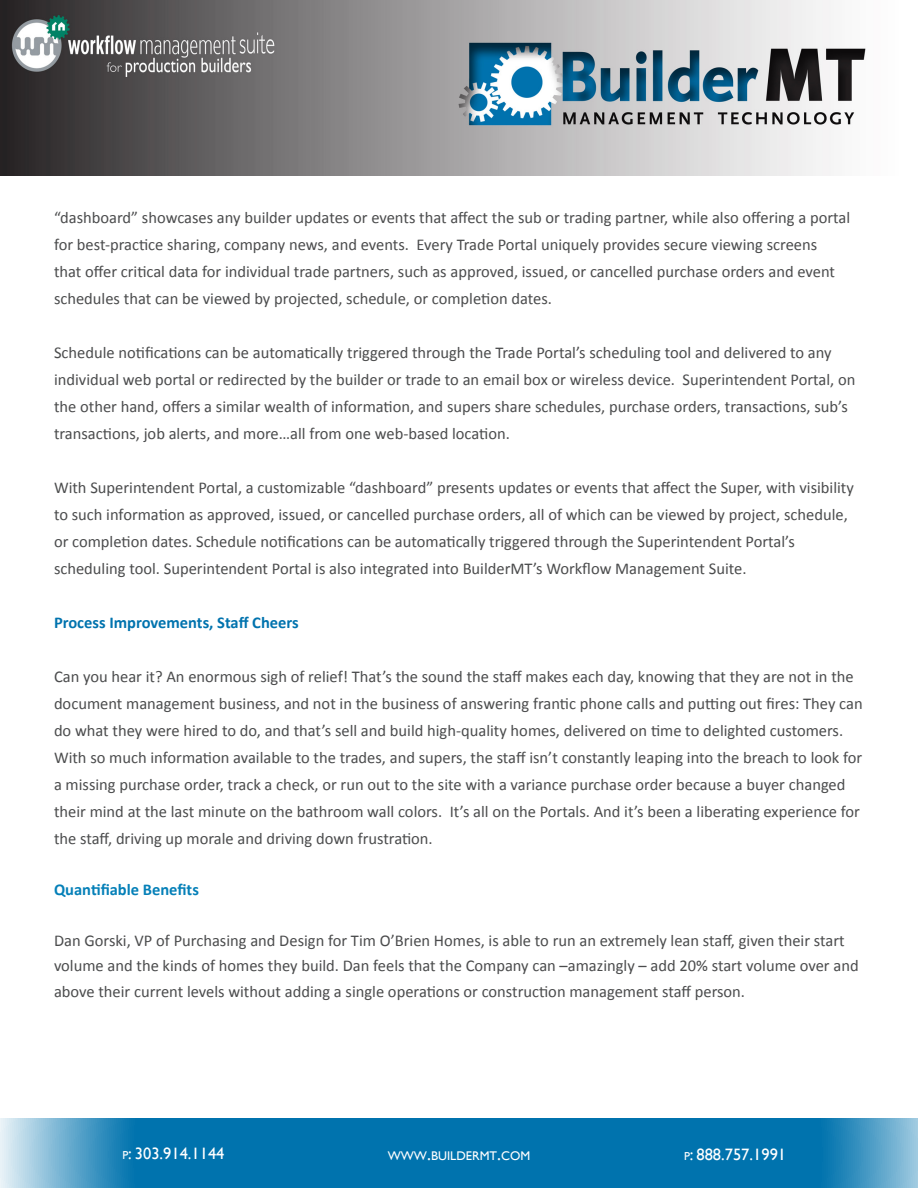
<style>
.page{position:relative;width:918px;height:1188px;background:#fff}
.page>*{position:absolute;margin:0;border:0;box-sizing:border-box;transform-origin:0 0}
.t1{font:16.5px/27px "Calibri";color:#4b4c4d}
.t2{font:700 16.5px "Calibri";color:#0073ae}
.t3{font:16.5px "Gill Sans";color:#fff}
.t4{font:700 16.5px "Calibri";color:#0580b8}
.t5{font:12.6px "Gill Sans";color:#fff}
.s1{font-size:11.55px}
.s2{font-size:18px}
</style>
<div class="page">
<img style="left:0;top:0;width:866px;height:175px">
<svg style="left:0;top:1118px;width:918px;height:70px;background:#1880b5"></svg>
<p class="t1" style="left:54px;top:204px;width:798px">“dashboard” showcases any builder updates or events that affect the sub or trading partner, while also offering a portal for best-practice sharing, company news, and events. Every Trade Portal uniquely provides secure viewing screens<br>that offer critical data for individual trade partners, such as approved, issued, or cancelled purchase orders and event schedules that can be viewed by projected, schedule, or completion dates.</p>
<p class="t1" style="left:54px;top:339px;width:803px">Schedule notifications can be automatically triggered through the Trade Portal’s scheduling tool and delivered to any individual web portal or redirected by the builder or trade to an email box or wireless device. Superintendent Portal, on the other hand, offers a similar wealth of information, and supers share schedules, purchase orders, transactions, sub’s transactions, job alerts, and more…all from one web-based location.</p>
<p class="t1" style="left:54px;top:474px;width:801px">With Superintendent Portal, a customizable “dashboard” presents updates or events that affect the Super, with visibility to such information as approved, issued, or cancelled purchase orders, all of which can be viewed by project, schedule, or completion dates. Schedule notifications can be automatically triggered through the Superintendent Portal’s scheduling tool. Superintendent Portal is also integrated into BuilderMT’s Workflow Management Suite.</p>
<p class="t2" style="left:54px;top:612px;width:246px">Process Improvements, Staff Cheers</p>
<p class="t1" style="left:54px;top:663px;width:810px">Can you hear it? An enormous sigh of relief! That’s the sound the staff makes each day, knowing that they are not in the document management business, and not in the business of answering frantic phone calls and putting out fires: They can do what they were hired to do, and that’s sell and build high-quality homes, delivered on time to delighted customers.<br>With so much information available to the trades, and supers, the staff isn’t constantly leaping into the breach to look for a missing purchase order, track a check, or run out to the site with a variance purchase order because a buyer changed their mind at the last minute on the bathroom wall colors. It’s all on the Portals. And it’s been a liberating experience for the staff, driving up morale and driving down frustration.</p>
<p class="t4" style="left:54px;top:879px;width:146px">Quantifiable Benefits</p>
<p class="t1" style="left:54px;top:928px;width:806px;line-height:25.5px">Dan Gorski, VP of Purchasing and Design for Tim O’Brien Homes, is able to run an extremely lean staff, given their start volume and the kinds of homes they build. Dan feels that the Company can –amazingly – add 20% start volume over and above their current levels without adding a single operations or construction management staff person.</p>
<p class="t3" style="left:122px;top:1144px;width:104px"><span class="s1">P</span>: 303.914.1144</p>
<p class="t5" style="left:388px;top:1149px;width:144px">WWW<span class="s2">.</span>BUILDERMT<span class="s2">.</span>COM</p>
<p class="t3" style="left:684px;top:1145px;width:104px"><span class="s1">P</span>: 888.757.1991</p>
</div>
